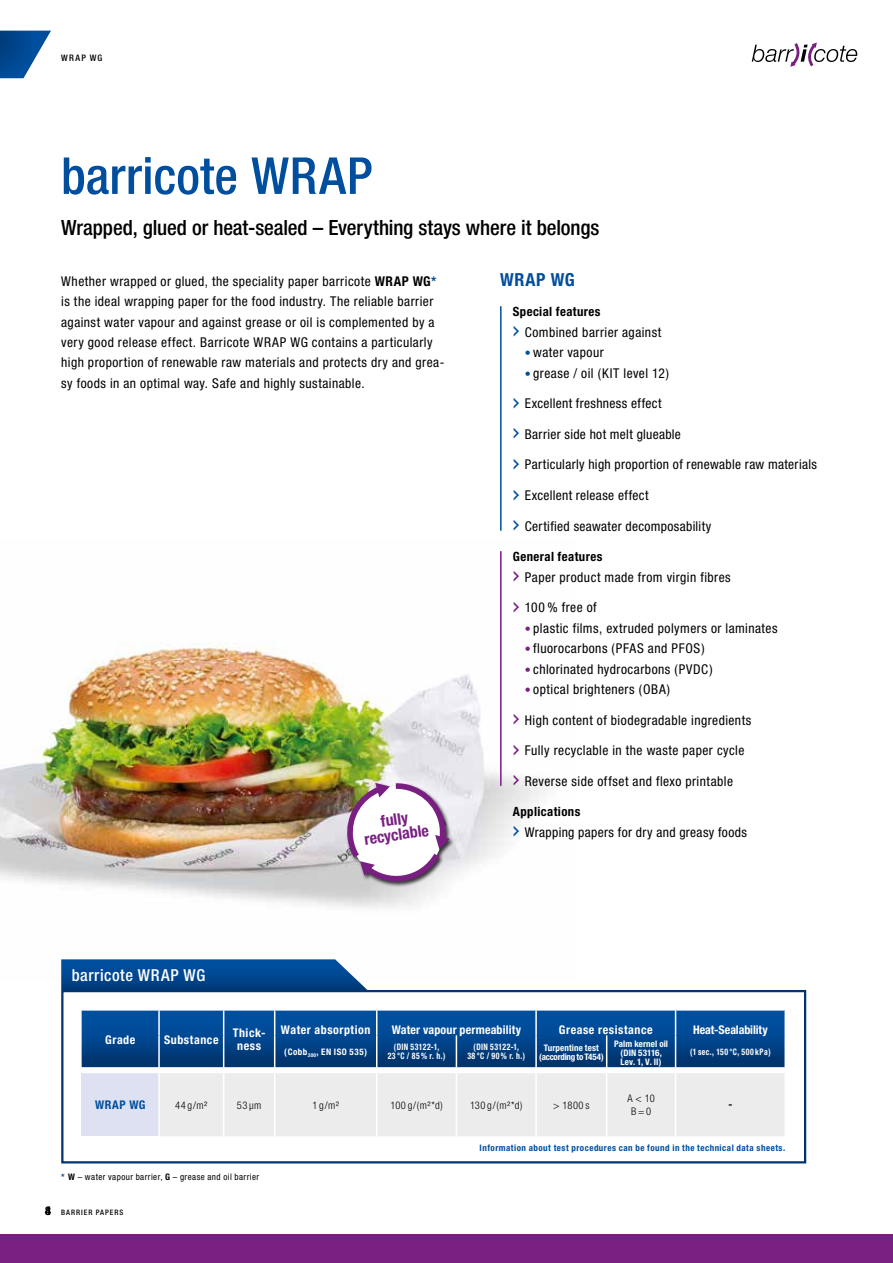
<style>
.page{position:relative;width:893px;height:1263px;background:#fff}
.page>*{position:absolute;margin:0;border:0;box-sizing:border-box;transform-origin:0 0}
.t1{font:500 condensed 51px "Helvetica Neue";letter-spacing:.005em;color:#004e9e}
.t2{font:500 condensed 21px "Helvetica Neue";letter-spacing:-.005em;color:#000}
.t3{font:700 condensed 18px "Helvetica Neue";letter-spacing:.04em;color:#004e9e}
.t4{font:500 condensed 16.5px "Helvetica Neue";letter-spacing:.035em;color:#fff}
.t5{font:700 condensed 16.05px/15.3px "Helvetica Neue";color:#791f82;text-align:center}
.t6{font:condensed 13.5px/20.4px "Helvetica Neue";letter-spacing:.035em;color:#000}
.t7{font:700 condensed 12.75px "Helvetica Neue";letter-spacing:.035em;color:#000}
.t8{font:700 condensed 12px/13.5px "Helvetica Neue";letter-spacing:.04em;color:#fff;text-align:center}
.t9{font:700 condensed 12px "Helvetica Neue";letter-spacing:.015em;color:#fff}
.t10{font:700 condensed 12px "Helvetica Neue";letter-spacing:-.01em;color:#fff}
.t11{font:700 condensed 12px "Helvetica Neue";letter-spacing:.055em;color:#004e9e}
.t12{font:700 condensed 12px "Helvetica Neue";color:#000}
.t13{font:300 condensed 10.5px/12.6px "Helvetica Neue";letter-spacing:.05em;color:#000;text-align:center}
.t14{font:700 condensed 10.5px "Helvetica Neue";color:#000}
.t15{font:700 condensed 9px "Helvetica Neue";letter-spacing:.055em;color:#004e9e}
.t16{font:700 condensed 9px/9px "Helvetica Neue";letter-spacing:.06em;color:#fff;text-align:center;scale:.86 1}
.t17{font:condensed 9px "Helvetica Neue";letter-spacing:.05em;color:#000}
.t18{font:700 condensed 9px/9px "Helvetica Neue";letter-spacing:.015em;color:#fff;text-align:center}
.t19{font:700 condensed 9px/9px "Helvetica Neue";letter-spacing:-.01em;color:#fff;text-align:center}
.t20{font:700 condensed 9px/9px "Helvetica Neue";letter-spacing:.055em;color:#fff;text-align:center;scale:.86 1}
.t21{font:700 condensed 9px "Helvetica Neue";letter-spacing:.055em;color:#fff}
.t22{font:500 condensed 9px "Helvetica Neue";letter-spacing:.14em;color:#000}
.t23{font:500 condensed 7.5px "Helvetica Neue";letter-spacing:.13em;color:#000}
.s1{font-weight:700}
.s2{font-weight:700;color:#004e9e}
.s3{font-family:"DIN Pro";font-stretch:normal;font-size:25.5px;color:#004e9e}
.s4{font-size:12px;color:#004e9e}
.s5{font-family:"DIN Pro";font-stretch:normal;font-size:25.5px;color:#791f82}
.s6{font-size:12px;color:#791f82}
</style>
<div class="page">
<svg style="left:0;top:31px;width:51px;height:47px"></svg>
<div style="left:0;top:1235px;width:893px;height:28px;background:#791f82"></div>
<svg style="left:752px;top:43px;width:105px;height:24px"></svg>
<img style="left:0;top:643px;width:547px;height:265px">
<div style="left:61px;top:990px;width:745px;height:173px;background:#fff;border:2px solid #003570"></div>
<svg style="left:61px;top:959px;width:306px;height:31px;background:#0f5196"></svg>
<svg style="left:82px;top:1010px;width:704px;height:126px;background:#85a3c4"></svg>
<hr style="left:675px;top:1073px;width:1px;height:63px;background:#fff">
<div style="left:346px;top:782px;width:109px;height:105px;background:#000;opacity:.75"></div>
<svg style="left:341px;top:780px;width:109px;height:106px"></svg>
<hr style="left:500px;top:551px;width:2px;height:235px;background:#791f82">
<hr style="left:500px;top:306px;width:2px;height:225px;background:#004e9e">
<p class="t22" style="left:61px;top:53px;width:43px">WRAP WG</p>
<h1 class="t1" style="left:61px;top:145px;width:313px">barricote WRAP</h1>
<h2 class="t2" style="left:61px;top:215px;width:540px">Wrapped, glued or heat-sealed – Everything stays where it belongs</h2>
<p class="t6" style="left:61px;top:271px;width:385px">Whether wrapped or glued, the speciality paper barricote <span class="s1">WRAP WG</span><span class="s2">* </span>is the ideal wrapping paper for the food industry. The reliable barrier against water vapour and against grease or oil is complemented by a very good release effect. Barricote WRAP WG contains a particularly high proportion of renewable raw materials and protects dry and grea&shy;sy foods in an optimal way. Safe and highly sustainable.</p>
<p class="t5" style="left:361px;top:815px;width:67px;rotate:-8deg">fully recyclable</p>
<h3 class="t3" style="left:500px;top:268px;width:76px">WRAP WG</h3>
<p class="t7" style="left:513px;top:304px;width:89px">Special features</p>
<p class="t6" style="left:512px;top:322px;width:151px"><span class="s3">›</span> Combined barrier against</p>
<p class="t6" style="left:525px;top:342px;width:80px"><span class="s4">•</span> water vapour</p>
<p class="t6" style="left:525px;top:363px;width:146px"><span class="s4">•</span> grease / oil (KIT level 12)</p>
<p class="t6" style="left:512px;top:393px;width:151px"><span class="s3">›</span> Excellent freshness effect</p>
<p class="t6" style="left:512px;top:424px;width:170px"><span class="s3">›</span> Barrier side hot melt glueable</p>
<p class="t6" style="left:512px;top:454px;width:306px"><span class="s3">›</span> Particularly high proportion of renewable raw materials</p>
<p class="t6" style="left:512px;top:485px;width:138px"><span class="s3">›</span> Excellent release effect</p>
<p class="t6" style="left:512px;top:516px;width:201px"><span class="s3">›</span> Certified seawater decomposability</p>
<p class="t7" style="left:513px;top:549px;width:91px">General features</p>
<p class="t6" style="left:512px;top:567px;width:220px"><span class="s5">›</span> Paper product made from virgin fibres</p>
<p class="t6" style="left:512px;top:597px;width:86px"><span class="s5">›</span> 100 % free of</p>
<p class="t6" style="left:525px;top:618px;width:254px"><span class="s6">•</span> plastic films, extruded polymers or laminates</p>
<p class="t6" style="left:525px;top:638px;width:181px"><span class="s6">•</span> fluorocarbons (PFAS and PFOS)</p>
<p class="t6" style="left:525px;top:658px;width:189px"><span class="s6">•</span> chlorinated hydrocarbons (PVDC)</p>
<p class="t6" style="left:525px;top:679px;width:147px"><span class="s6">•</span> optical brighteners (OBA)</p>
<p class="t6" style="left:512px;top:709px;width:241px"><span class="s5">›</span> High content of biodegradable ingredients</p>
<p class="t6" style="left:512px;top:740px;width:234px"><span class="s5">›</span> Fully recyclable in the waste paper cycle</p>
<p class="t6" style="left:512px;top:771px;width:223px"><span class="s5">›</span> Reverse side offset and flexo printable</p>
<p class="t7" style="left:513px;top:804px;width:69px">Applications</p>
<p class="t6" style="left:512px;top:822px;width:236px"><span class="s3">›</span> Wrapping papers for dry and greasy foods</p>
<p class="t4" style="left:72px;top:965px;width:135px">barricote WRAP WG</p>
<p class="t12" style="left:45px;top:1203px;width:7px">48</p>
<p class="t8" style="left:105px;top:1032px;width:32px">Grade</p>
<p class="t8" style="left:164px;top:1032px;width:56px">Substance</p>
<p class="t8" style="left:233px;top:1025px;width:34px">Thick&shy;ness</p>
<p class="t8" style="left:281px;top:1022px;width:91px">Water absorption</p>
<p class="t9" style="left:392px;top:1022px;width:131px">Water vapour permeability</p>
<p class="t8" style="left:559px;top:1022px;width:95px">Grease resistance</p>
<p class="t10" style="left:693px;top:1022px;width:76px">Heat-Sealability</p>
<p class="t21" style="left:284px;top:1046px;width:84px">(Cobb<sub>300</sub>, EN ISO 535)</p>
<p class="t20" style="left:388px;top:1042px;width:69px">(DIN 53122-1,<br>23 °C / 85 % r. h.)</p>
<p class="t16" style="left:467px;top:1042px;width:69px">(DIN 53122-1,<br>38 °C / 90 % r. h.)</p>
<p class="t19" style="left:539px;top:1043px;width:66px">Turpentine test (according to T454)</p>
<p class="t18" style="left:614px;top:1039px;width:55px">Palm kernel oil (DIN 53116,<br>Lev. 1, V. II)</p>
<p class="t16" style="left:690px;top:1047px;width:95px">(1 sec., 150 °C, 500 kPa)</p>
<p class="t11" style="left:95px;top:1097px;width:52px">WRAP WG</p>
<p class="t13" style="left:175px;top:1098px;width:34px">44g/m²</p>
<p class="t13" style="left:237px;top:1098px;width:26px">53 µm</p>
<p class="t13" style="left:312px;top:1098px;width:28px">1g/m²</p>
<p class="t13" style="left:390px;top:1098px;width:54px">100g/(m²*d)</p>
<p class="t13" style="left:470px;top:1098px;width:54px">130g/(m²*d)</p>
<p class="t13" style="left:553px;top:1098px;width:38px">&gt; 1800 s</p>
<p class="t13" style="left:627px;top:1092px;width:29px">A &lt; 10<br>B=0</p>
<p class="t14" style="left:728px;top:1098px;width:5px">-</p>
<p class="t15" style="left:480px;top:1142px;width:307px">Information about test procedures can be found in the technical data sheets.</p>
<p class="t17" style="left:61px;top:1172px;width:199px"><span class="s2">*</span> <span class="s1">W</span> – water vapour barrier, <span class="s1">G</span> – grease and oil barrier</p>
<p class="t23" style="left:61px;top:1207px;width:64px">BARRIER PAPERS</p>
</div>
